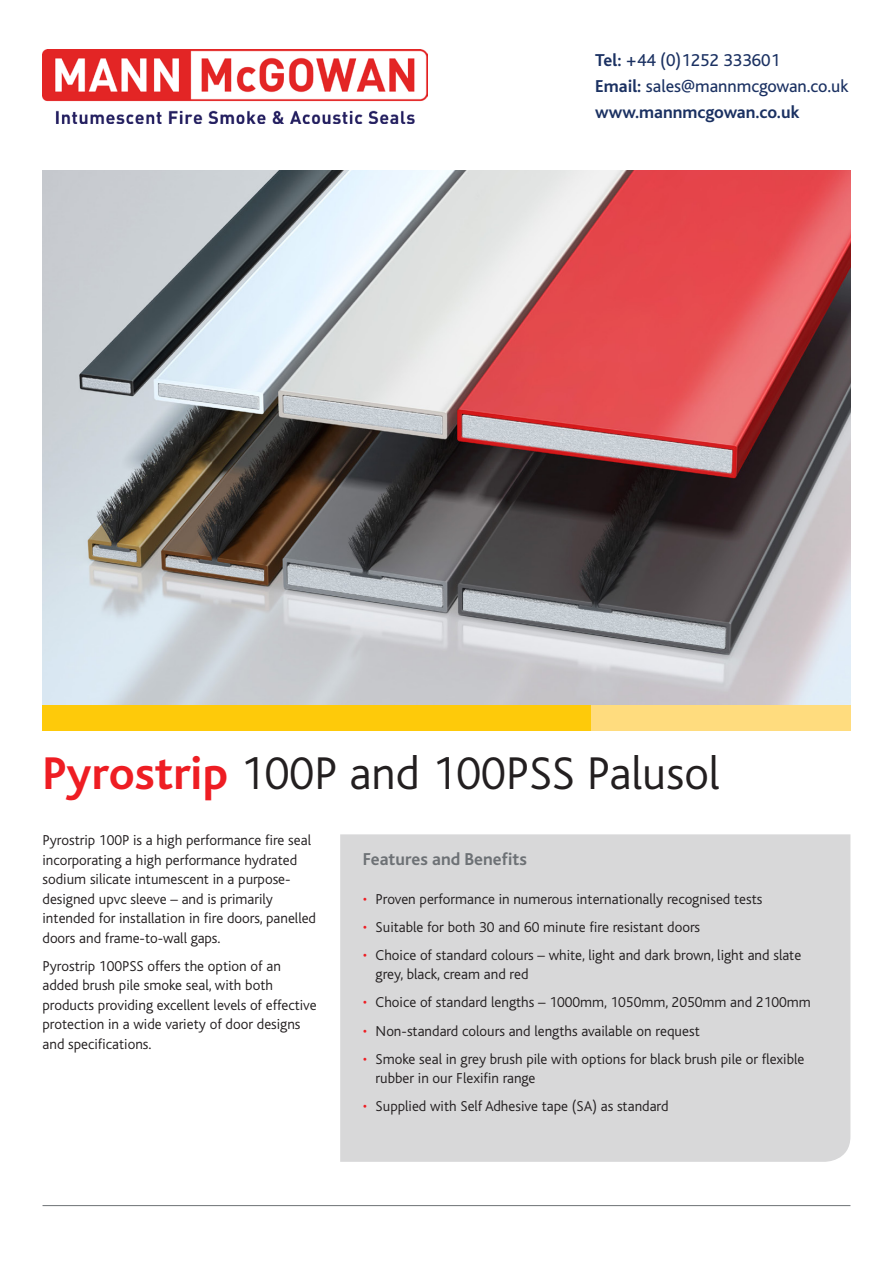
<style>
.page{position:relative;width:893px;height:1263px;background:#fff}
.page>*{position:absolute;margin:0;border:0;box-sizing:border-box;transform-origin:0 0}
.t1{font:300 48px "Bliss";color:#231f20}
.t2{font:18px "Bliss";color:#1b3162}
.t3{font:700 18px "Bliss";color:#1b3162}
.t4{font:700 18px "Bliss";color:#6d7175}
.Body_text{font:300 15px/19.5px "Bliss";color:#231f20}
.s1{font-weight:700}
.s2{font-weight:700;color:#ee1d23}
.s3{color:#ee1d23}
</style>
<div class="page">
<div style="left:340px;top:834px;width:510px;height:328px;background:#d8d8d9"></div>
<hr style="left:43px;top:1205px;width:807px;height:1px;background:#6d7175">
<img style="left:43px;top:50px;width:384px;height:73px">
<img style="left:43px;top:170px;width:807px;height:535px">
<div style="left:591px;top:705px;width:259px;height:25px;background:#ffdc7e"></div>
<div style="left:43px;top:705px;width:548px;height:25px;background:#feca0a"></div>
<p class="t2" style="left:595px;top:50px;width:186px"><span class="s1">Tel:</span> +44 (0)1252 333601</p>
<p class="t2" style="left:595px;top:76px;width:255px"><span class="s1">Email:</span> sales@mannmcgowan.co.uk</p>
<p class="t3" style="left:595px;top:102px;width:206px">www.mannmcgowan.co.uk</p>
<p class="t1" style="left:43px;top:748px;width:679px"><span class="s2">Pyrostrip</span> 100P and 100PSS Palusol</p>
<p class="Body_text" style="left:43px;top:831px;width:275px">Pyrostrip 100P is a high performance fire seal incorporating a high performance hydrated sodium silicate intumescent in a purpose&shy;designed upvc sleeve – and is primarily intended for installation in fire doors, panelled doors and frame-to-wall gaps.</p>
<p class="Body_text" style="left:43px;top:956px;width:276px">Pyrostrip 100PSS offers the option of an added brush pile smoke seal, with both products providing excellent levels of effective protection in a wide variety of door designs and specifications.</p>
<p class="t4" style="left:363px;top:850px;width:166px">Features and Benefits</p>
<p class="Body_text" style="left:363px;top:889px;width:401px"><span class="s3">•</span> Proven performance in numerous internationally recognised tests</p>
<p class="Body_text" style="left:363px;top:917px;width:339px"><span class="s3">•</span> Suitable for both 30 and 60 minute fire resistant doors</p>
<p class="Body_text" style="left:376px;top:945px;width:427px;text-indent:-13px"><span class="s3">•</span> Choice of standard colours – white, light and dark brown, light and slate grey, black, cream and red</p>
<p class="Body_text" style="left:363px;top:993px;width:449px"><span class="s3">•</span> Choice of standard lengths – 1000mm, 1050mm, 2050mm and 2100mm</p>
<p class="Body_text" style="left:363px;top:1021px;width:338px"><span class="s3">•</span> Non-standard colours and lengths available on request</p>
<p class="Body_text" style="left:376px;top:1049px;width:430px;text-indent:-13px"><span class="s3">•</span> Smoke seal in grey brush pile with options for black brush pile or flexible rubber in our Flexifin range</p>
<p class="Body_text" style="left:363px;top:1096px;width:307px"><span class="s3">•</span> Supplied with Self Adhesive tape (SA) as standard</p>
</div>
